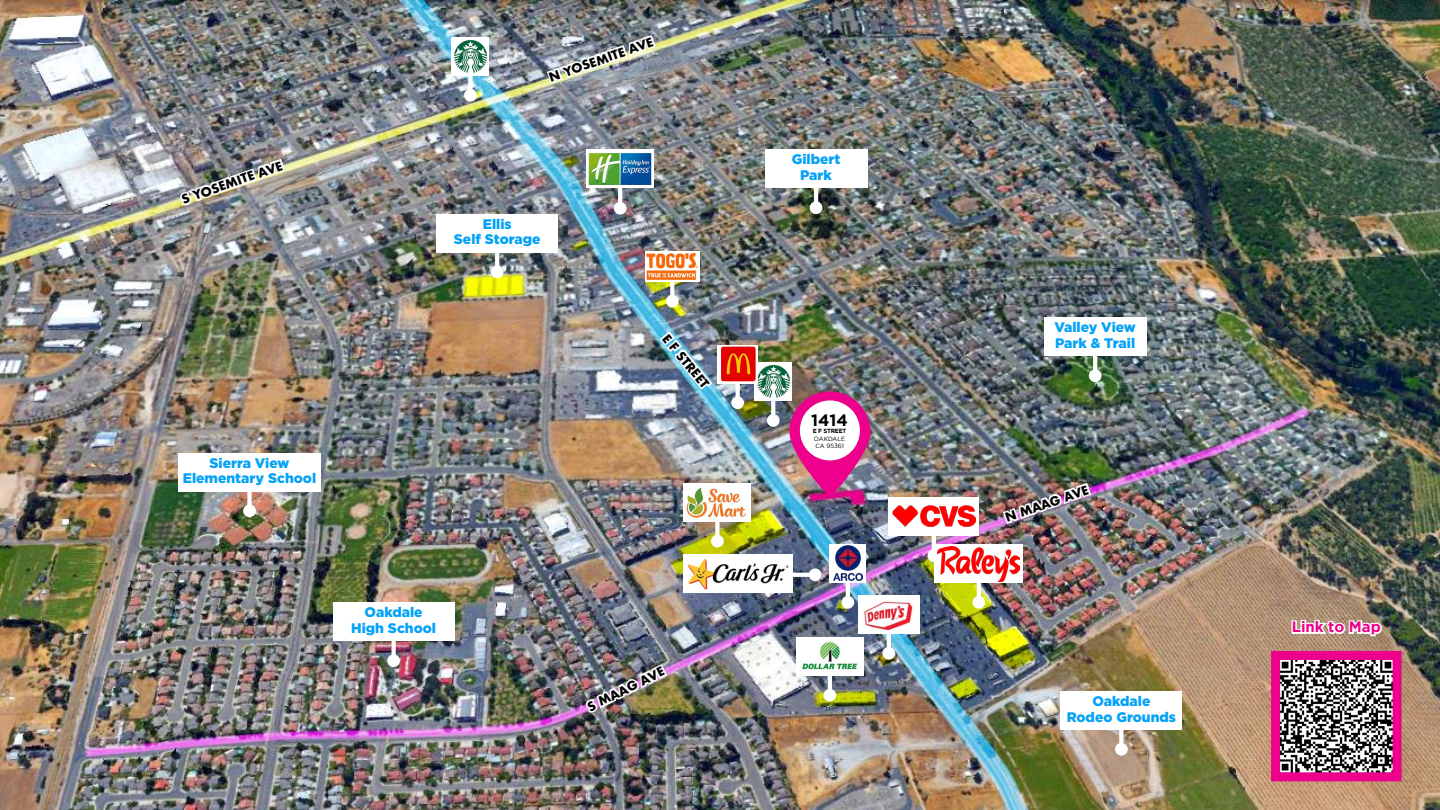
<style>
.page{position:relative;width:1440px;height:810px;background:#fff}
.page>*{position:absolute;margin:0;border:0;box-sizing:border-box;transform-origin:0 0}
.t1{font:700 16.5px "Gotham";color:#000}
.t2{font:700 15px "Gotham";color:#ec008c}
.t3{font:900 13.8px/15.9px "Gotham";color:#05a2f7;text-align:center}
.t4{font:700 12.15px "Futura";color:#000}
.t5{font:6.15px/7.4px "Gotham";color:#000}
.t6{font:700 6px "Gotham";letter-spacing:-.04em;color:#000}
</style>
<div class="page">
<img style="left:0;top:0;width:1439px;height:810px">
<img style="left:789px;top:391px;width:81px;height:107px;border-radius:40px">
<div style="left:800px;top:400px;width:60px;height:60px;background:#fff;border-radius:50%"></div>
<img style="left:657px;top:329px;width:57px;height:63px">
<img style="left:583px;top:662px;width:86px;height:56px">
<img style="left:1000px;top:481px;width:93px;height:45px">
<img style="left:545px;top:33px;width:113px;height:53px">
<img style="left:178px;top:157px;width:109px;height:59px">
<div style="left:827px;top:660px;width:5px;height:39px;background:#fff"></div>
<div style="left:823px;top:689px;width:13px;height:13px;background:#fff;border-radius:50%"></div>
<div style="left:796px;top:637px;width:67px;height:39px;background:#fff"></div>
<img style="left:802px;top:641px;width:56px;height:29px">
<div style="left:886px;top:618px;width:5px;height:39px;background:#fff"></div>
<div style="left:882px;top:647px;width:13px;height:13px;background:#fff;border-radius:50%"></div>
<div style="left:858px;top:595px;width:61px;height:39px;background:#fff"></div>
<img style="left:864px;top:601px;width:49px;height:30px">
<div style="left:845px;top:567px;width:5px;height:39px;background:#fff"></div>
<div style="left:841px;top:596px;width:13px;height:13px;background:#fff;border-radius:50%"></div>
<div style="left:830px;top:545px;width:36px;height:38px;background:#fff"></div>
<img style="left:833px;top:546px;width:29px;height:35px">
<svg style="left:715px;top:521px;width:4px;height:14px"></svg>
<div style="left:711px;top:535px;width:12px;height:12px;background:#fff;border-radius:50%"></div>
<div style="left:683px;top:483px;width:68px;height:38px;background:#fff"></div>
<img style="left:686px;top:487px;width:60px;height:31px">
<svg style="left:793px;top:573px;width:15px;height:4px"></svg>
<div style="left:808px;top:568px;width:13px;height:13px;background:#fff;border-radius:50%"></div>
<div style="left:683px;top:555px;width:110px;height:38px;background:#fff"></div>
<img style="left:687px;top:558px;width:102px;height:32px">
<div style="left:931px;top:521px;width:5px;height:38px;background:#fff"></div>
<div style="left:927px;top:549px;width:13px;height:13px;background:#fff;border-radius:50%"></div>
<div style="left:888px;top:498px;width:90px;height:38px;background:#fff"></div>
<img style="left:892px;top:505px;width:83px;height:22px">
<div style="left:976px;top:567px;width:5px;height:39px;background:#fff"></div>
<div style="left:972px;top:596px;width:13px;height:13px;background:#fff;border-radius:50%"></div>
<div style="left:934px;top:545px;width:89px;height:38px;background:#fff"></div>
<img style="left:937px;top:546px;width:82px;height:35px">
<svg style="left:771px;top:401px;width:4px;height:13px"></svg>
<div style="left:767px;top:414px;width:12px;height:13px;background:#fff;border-radius:50%"></div>
<div style="left:754px;top:363px;width:38px;height:38px;background:#fff"></div>
<img style="left:757px;top:364px;width:33px;height:34px">
<svg style="left:468px;top:76px;width:4px;height:13px"></svg>
<div style="left:464px;top:89px;width:13px;height:13px;background:#fff;border-radius:50%"></div>
<div style="left:452px;top:37px;width:37px;height:39px;background:#fff"></div>
<img style="left:454px;top:39px;width:33px;height:34px">
<svg style="left:735px;top:383px;width:4px;height:13px"></svg>
<div style="left:731px;top:396px;width:13px;height:13px;background:#fff;border-radius:50%"></div>
<svg style="left:717px;top:345px;width:41px;height:38px"></svg>
<img style="left:719px;top:347px;width:37px;height:34px">
<svg style="left:670px;top:281px;width:4px;height:14px"></svg>
<div style="left:666px;top:295px;width:12px;height:12px;background:#fff;border-radius:50%"></div>
<svg style="left:645px;top:251px;width:54px;height:30px"></svg>
<img style="left:647px;top:253px;width:50px;height:26px">
<hr style="left:814px;top:173px;width:4px;height:38px;background:#fff">
<div style="left:809px;top:201px;width:13px;height:13px;background:#fff;border-radius:50%"></div>
<div style="left:765px;top:150px;width:102px;height:38px;background:#fff"></div>
<hr style="left:1093px;top:341px;width:4px;height:38px;background:#fff">
<div style="left:1088px;top:369px;width:13px;height:13px;background:#fff;border-radius:50%"></div>
<div style="left:1044px;top:318px;width:102px;height:38px;background:#fff"></div>
<svg style="left:1119px;top:730px;width:4px;height:13px"></svg>
<div style="left:1114px;top:743px;width:13px;height:13px;background:#fff;border-radius:50%"></div>
<div style="left:1060px;top:691px;width:122px;height:39px;background:#fff"></div>
<div style="left:391px;top:626px;width:5px;height:38px;background:#fff"></div>
<div style="left:387px;top:654px;width:13px;height:13px;background:#fff;border-radius:50%"></div>
<div style="left:333px;top:603px;width:121px;height:38px;background:#fff"></div>
<hr style="left:495px;top:237px;width:4px;height:38px;background:#fff">
<div style="left:491px;top:265px;width:12px;height:13px;background:#fff;border-radius:50%"></div>
<div style="left:436px;top:214px;width:122px;height:38px;background:#fff"></div>
<div style="left:247px;top:476px;width:5px;height:38px;background:#fff"></div>
<div style="left:243px;top:504px;width:13px;height:13px;background:#fff;border-radius:50%"></div>
<div style="left:178px;top:453px;width:143px;height:38px;background:#fff"></div>
<hr style="left:618px;top:173px;width:4px;height:39px;background:#fff">
<div style="left:614px;top:202px;width:12px;height:13px;background:#fff;border-radius:50%"></div>
<div style="left:586px;top:150px;width:68px;height:38px;background:#fff"></div>
<img style="left:588px;top:153px;width:64px;height:32px">
<img style="left:1280px;top:661px;width:111px;height:110px">
<div style="left:1270px;top:651px;width:131px;height:130px;border:9px solid #ec008c"></div>
<svg style="left:1289px;top:616px;width:94px;height:24px"></svg>
<p class="t4" style="left:546px;top:69px;width:111px;rotate:-19deg">N YOSEMITE AVE</p>
<p class="t4" style="left:179px;top:191px;width:108px;rotate:-19deg">S YOSEMITE AVE</p>
<p class="t3" style="left:791px;top:151px;width:50px">Gilbert<br>Park</p>
<p class="t3" style="left:183px;top:454px;width:135px">Sierra View<br>Elementary School</p>
<p class="t3" style="left:454px;top:215px;width:88px">Ellis<br>Self Storage</p>
<p class="t4" style="left:672px;top:330px;width:67px;rotate:51deg">E F STREET</p>
<p class="t3" style="left:351px;top:604px;width:86px">Oakdale<br>High School</p>
<p class="t4" style="left:584px;top:700px;width:86px;rotate:-26deg">S MAAG AVE</p>
<p class="t1" style="left:811px;top:411px;width:38px">1414</p>
<p class="t6" style="left:813px;top:428px;width:35px">E F STREET</p>
<p class="t5" style="left:814px;top:435px;width:33px">OAKDALE<br>CA 95361</p>
<p class="t3" style="left:1054px;top:319px;width:83px;text-align:left">Valley View<br>Park &amp; Trail</p>
<p class="t4" style="left:1002px;top:509px;width:89px;rotate:-19deg">N MAAG AVE</p>
<p class="t3" style="left:1066px;top:693px;width:111px">Oakdale<br>Rodeo Grounds</p>
<p class="t2" style="left:1291px;top:618px;width:91px">Link to Map</p>
</div>
